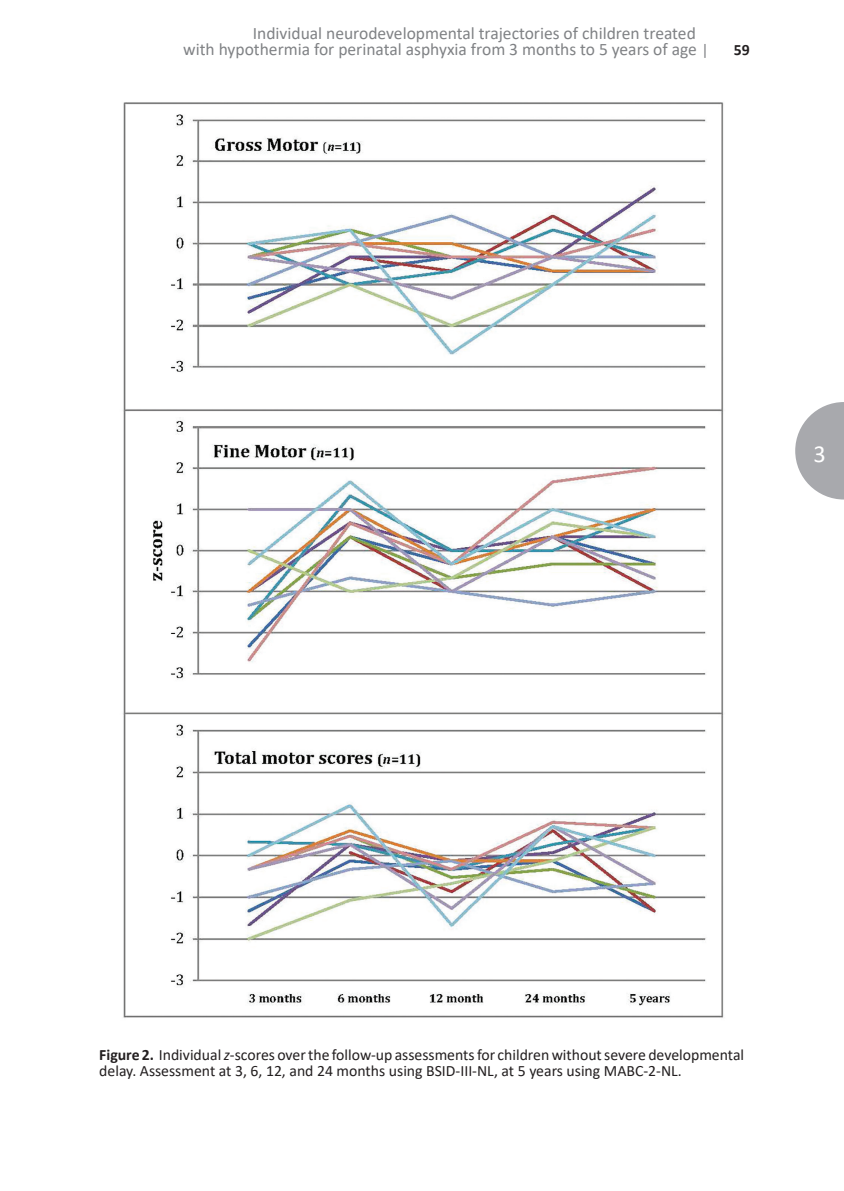
<style>
.page{position:relative;width:844px;height:1191px;background:#fff}
.page>*{position:absolute;margin:0;border:0;box-sizing:border-box;transform-origin:0 0}
.t1{font:24.5px "Calibri";color:#fff}
.t2{font:17.5px/15.8px "Calibri";color:#808285}
.figuur_tekst{font:15.75px/15.8px "Calibri";color:#231f20}
.t3{font:700 15.75px "Calibri";color:#231f20}
.s1{font-size:15.75px}
.s2{font-weight:700}
.s3{font-style:italic}
</style>
<div class="page">
<svg style="left:795px;top:402px;width:48px;height:97px"></svg>
<img style="left:123px;top:102px;width:601px;height:916px">
<p class="t2" style="left:183px;top:25px;width:527px;text-indent:70px">Individual neurodevelopmental trajectories of children treated with hypothermia for perinatal asphyxia from 3 months to 5 years of age <span class="s1">|</span></p>
<p class="t3" style="left:733px;top:39px;width:17px">59</p>
<h1 class="t1" style="left:813px;top:436px;width:14px">3</h1>
<p class="figuur_tekst" style="left:99px;top:1046px;width:646px"><span class="s2">Figure 2.</span> Individual <span class="s3">z</span>-scores over the follow-up assessments for children without severe developmental delay. Assessment at 3, 6, 12, and 24 months using BSID-III-NL, at 5 years using MABC-2-NL.</p>
</div>
